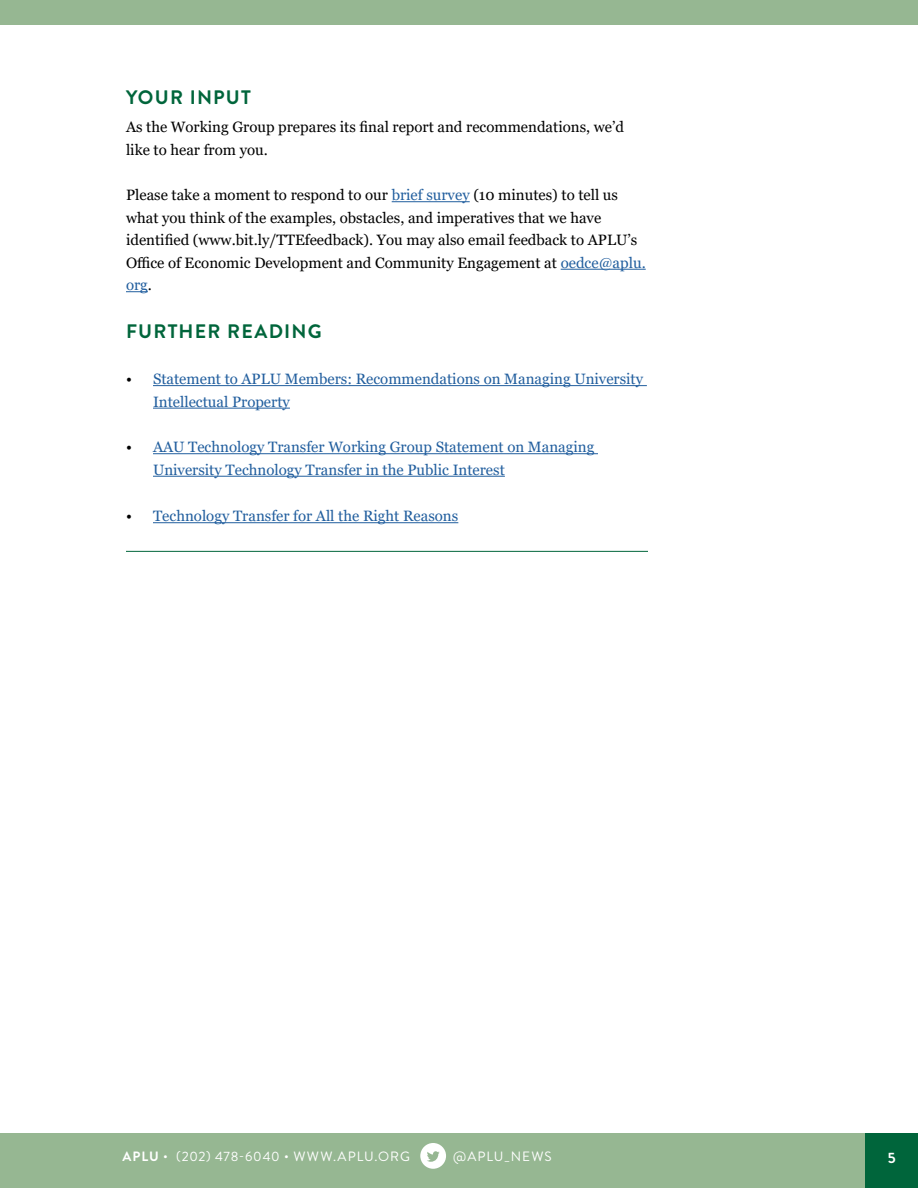
<style>
.page{position:relative;width:918px;height:1188px;background:#fff}
.page>*{position:absolute;margin:0;border:0;box-sizing:border-box;transform-origin:0 0}
.t1{font:700 19.5px "Brandon Grotesque";letter-spacing:.065em;color:#00653b}
.t2{font:15px/22.5px "Georgia";color:#000}
.t3{font:15px/22.5px "Georgia";color:#215e9e}
.t4{font:700 15px "Brandon Grotesque";color:#fff}
.t5{font:13.5px "Brandon Grotesque";letter-spacing:.07em;color:#fff}
.s1{color:#215e9e}
.s2{color:#000}
.s3{font-weight:700}
</style>
<div class="page">
<div style="left:0;top:1133px;width:918px;height:55px;background:#96b792"></div>
<div style="left:0;top:0;width:918px;height:25px;background:#96b792"></div>
<div style="left:866px;top:1133px;width:52px;height:55px;background:#00653b"></div>
<svg style="left:420px;top:1143px;width:26px;height:26px"></svg>
<hr style="left:392px;top:201px;width:78px;height:1px;background:#215e9e">
<hr style="left:561px;top:269px;width:85px;height:1px;background:#215e9e">
<svg style="left:126px;top:291px;width:22px;height:1px"></svg>
<hr style="left:153px;top:385px;width:494px;height:1px;background:#215e9e">
<hr style="left:153px;top:408px;width:137px;height:1px;background:#215e9e">
<hr style="left:153px;top:453px;width:445px;height:1px;background:#215e9e">
<hr style="left:153px;top:476px;width:352px;height:1px;background:#215e9e">
<hr style="left:153px;top:522px;width:305px;height:1px;background:#215e9e">
<hr style="left:126px;top:551px;width:522px;height:1px;background:#00653b">
<h1 class="t1" style="left:126px;top:83px;width:126px">YOUR INPUT</h1>
<p class="t2" style="left:126px;top:116px;width:500px">As the Working Group prepares its final report and recommendations, we’d like to hear from you.</p>
<p class="t2" style="left:126px;top:184px;width:521px">Please take a moment to respond to our <span class="s1">brief survey</span> (10 minutes) to tell us what you think of the examples, obstacles, and imperatives that we have identified (www.bit.ly/TTEfeedback). You may also email feedback to APLU’s Office of Economic Development and Community Engagement at <span class="s1">oedce@aplu. org</span>.</p>
<h1 class="t1" style="left:126px;top:317px;width:197px">FURTHER READING</h1>
<p class="t3" style="left:153px;top:368px;width:492px;text-indent:-27px"><span class="s2">•</span> Statement to APLU Members: Recommendations on Managing University<br>Intellectual Property</p>
<p class="t3" style="left:153px;top:436px;width:443px;text-indent:-27px"><span class="s2">•</span> AAU Technology Transfer Working Group Statement on Managing<br>University Technology Transfer in the Public Interest</p>
<p class="t3" style="left:126px;top:505px;width:334px"><span class="s2">•</span> Technology Transfer for All the Right Reasons</p>
<p class="t5" style="left:122px;top:1148px;width:289px"><span class="s3">APLU</span> • (202) 478-6040 • WWW.APLU.ORG</p>
<p class="t5" style="left:453px;top:1147px;width:100px">@APLU_NEWS</p>
<p class="t4" style="left:888px;top:1148px;width:9px">5</p>
</div>
